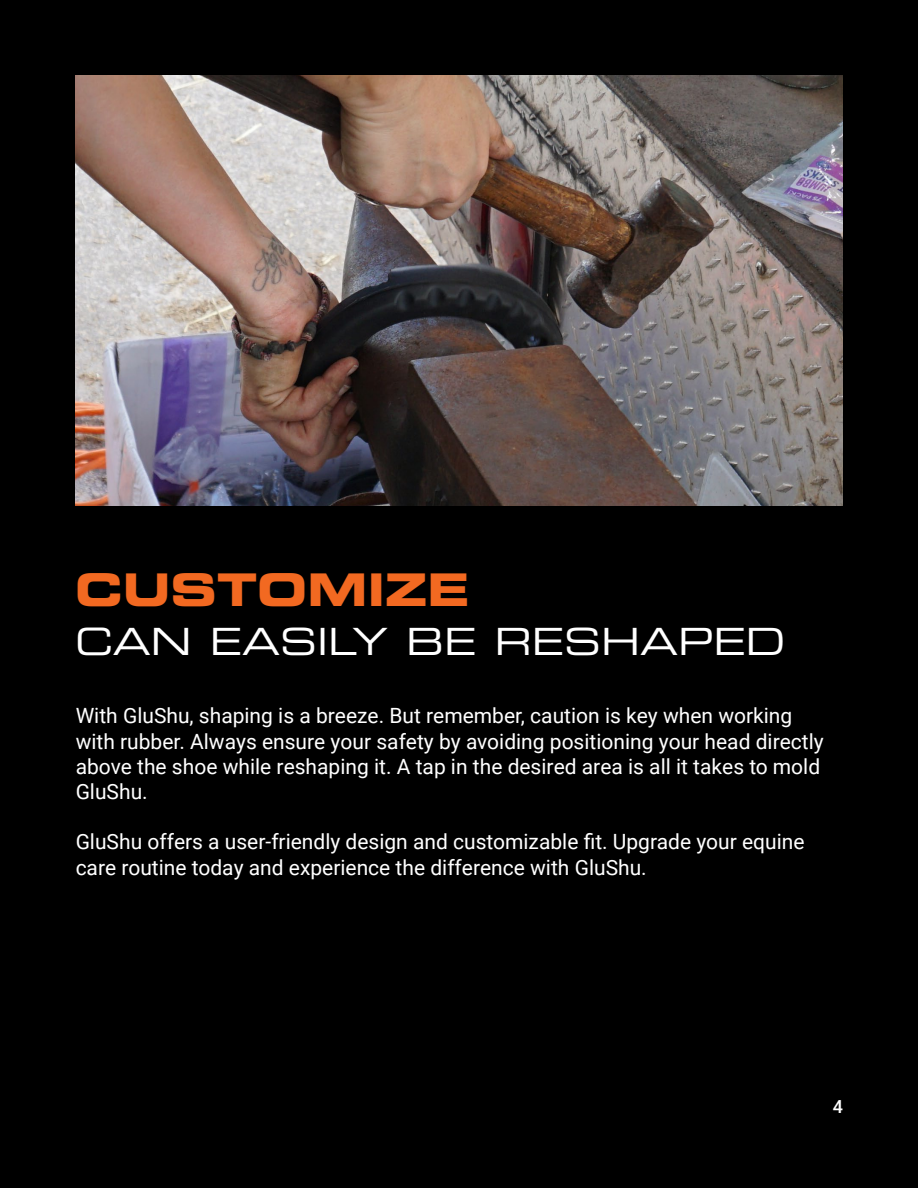
<style>
.page{position:relative;width:918px;height:1188px;background:#000}
.page>*{position:absolute;margin:0;border:0;box-sizing:border-box;transform-origin:0 0}
.t1{font:45px "Eurostile Bold Extended Two";color:#f26921}
.t2{font:37.5px "Eurostile Extended Two";color:#fff}
.t3{font:21px/25.2px "Roboto";color:#fff}
.t4{font:500 18px "Roboto";color:#fff}
</style>
<div class="page">
<img style="left:75px;top:75px;width:768px;height:431px">
<h1 class="t1" style="left:75px;top:558px;width:396px">CUSTOMIZE</h1>
<h2 class="t2" style="left:75px;top:616px;width:712px">CAN EASILY BE RESHAPED</h2>
<p class="t3" style="left:76px;top:703px;width:750px">With GluShu, shaping is a breeze. But remember, caution is key when working with rubber. Always ensure your safety by avoiding positioning your head directly above the shoe while reshaping it. A tap in the desired area is all it takes to mold GluShu.</p>
<p class="t3" style="left:76px;top:829px;width:730px">GluShu offers a user-friendly design and customizable fit. Upgrade your equine care routine today and experience the difference with GluShu.</p>
<p class="t4" style="left:833px;top:1094px;width:12px">4</p>
</div>
